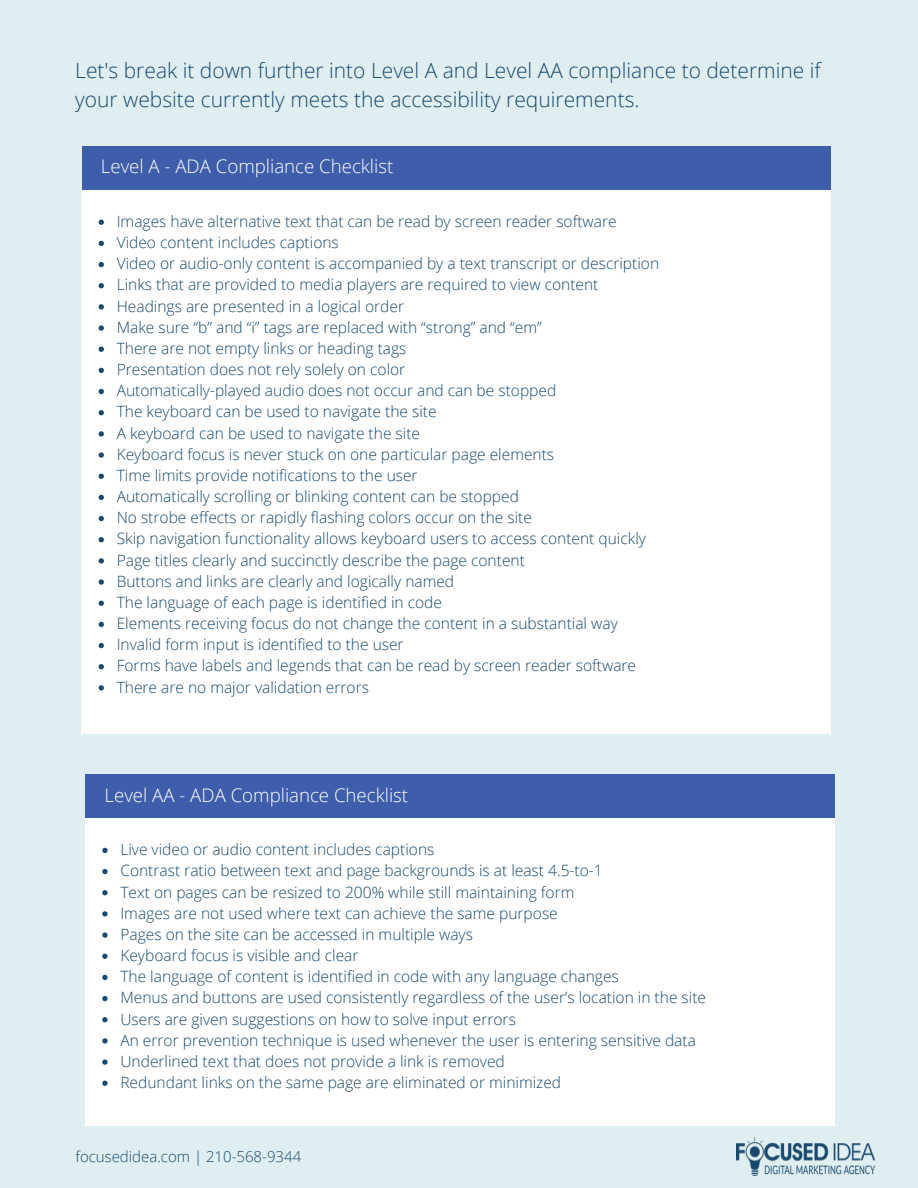
<style>
.page{position:relative;width:918px;height:1188px;background:#dfeef1}
.page>*{position:absolute;margin:0;border:0;box-sizing:border-box;transform-origin:0 0}
.t1{font:300 21px/29.2px "Open Sans";color:#18496e}
.t2{font:300 18.6px "Open Sans";color:#fff}
.t3{font:300 15.6px/21.1px "Open Sans";color:#18496e}
.t4{font:300 15px "Open Sans";color:#18496e}
</style>
<div class="page">
<div style="left:82px;top:146px;width:749px;height:88px;background:#3e5eab"></div>
<div style="left:82px;top:190px;width:749px;height:544px;background:#fff"></div>
<svg style="left:99px;top:220px;width:5px;height:5px"></svg>
<svg style="left:99px;top:241px;width:5px;height:5px"></svg>
<svg style="left:99px;top:262px;width:5px;height:5px"></svg>
<svg style="left:99px;top:283px;width:5px;height:5px"></svg>
<svg style="left:99px;top:304px;width:5px;height:6px"></svg>
<svg style="left:99px;top:325px;width:5px;height:6px"></svg>
<svg style="left:99px;top:347px;width:5px;height:5px"></svg>
<svg style="left:99px;top:368px;width:5px;height:5px"></svg>
<svg style="left:99px;top:389px;width:5px;height:5px"></svg>
<svg style="left:99px;top:410px;width:5px;height:5px"></svg>
<svg style="left:99px;top:431px;width:5px;height:6px"></svg>
<svg style="left:99px;top:452px;width:5px;height:6px"></svg>
<svg style="left:99px;top:474px;width:5px;height:5px"></svg>
<svg style="left:99px;top:495px;width:5px;height:5px"></svg>
<svg style="left:99px;top:516px;width:5px;height:5px"></svg>
<svg style="left:99px;top:537px;width:5px;height:5px"></svg>
<svg style="left:99px;top:558px;width:5px;height:6px"></svg>
<svg style="left:99px;top:579px;width:5px;height:6px"></svg>
<svg style="left:99px;top:601px;width:5px;height:5px"></svg>
<svg style="left:99px;top:622px;width:5px;height:5px"></svg>
<svg style="left:99px;top:643px;width:5px;height:5px"></svg>
<svg style="left:99px;top:664px;width:5px;height:5px"></svg>
<svg style="left:99px;top:685px;width:5px;height:6px"></svg>
<div style="left:85px;top:775px;width:750px;height:87px;background:#3e5eab"></div>
<div style="left:85px;top:818px;width:750px;height:308px;background:#fff"></div>
<svg style="left:102px;top:848px;width:6px;height:5px"></svg>
<svg style="left:102px;top:869px;width:6px;height:5px"></svg>
<svg style="left:102px;top:890px;width:6px;height:5px"></svg>
<svg style="left:102px;top:911px;width:6px;height:6px"></svg>
<svg style="left:102px;top:932px;width:6px;height:6px"></svg>
<svg style="left:102px;top:954px;width:6px;height:5px"></svg>
<svg style="left:102px;top:975px;width:6px;height:5px"></svg>
<svg style="left:102px;top:996px;width:6px;height:5px"></svg>
<svg style="left:102px;top:1017px;width:6px;height:5px"></svg>
<svg style="left:102px;top:1038px;width:6px;height:6px"></svg>
<svg style="left:102px;top:1059px;width:6px;height:6px"></svg>
<svg style="left:102px;top:1081px;width:6px;height:5px"></svg>
<img style="left:737px;top:1138px;width:137px;height:37px">
<h1 class="t1" style="left:75px;top:55px;width:747px">Let's break it down further into Level A and Level AA compliance to determine if your website currently meets the accessibility requirements.</h1>
<p class="t2" style="left:101px;top:153px;width:294px">Level A - ADA Compliance Checklist</p>
<p class="t3" style="left:117px;top:210px;width:544px">Images have alternative text that can be read by screen reader software Video content includes captions<br>Video or audio-only content is accompanied by a text transcript or description Links that are provided to media players are required to view content Headings are presented in a logical order<br>Make sure “b” and “i” tags are replaced with “strong” and “em”<br>There are not empty links or heading tags<br>Presentation does not rely solely on color<br>Automatically-played audio does not occur and can be stopped<br>The keyboard can be used to navigate the site<br>A keyboard can be used to navigate the site<br>Keyboard focus is never stuck on one particular page elements<br>Time limits provide notifications to the user<br>Automatically scrolling or blinking content can be stopped<br>No strobe effects or rapidly flashing colors occur on the site<br>Skip navigation functionality allows keyboard users to access content quickly Page titles clearly and succinctly describe the page content<br>Buttons and links are clearly and logically named<br>The language of each page is identified in code<br>Elements receiving focus do not change the content in a substantial way Invalid form input is identified to the user<br>Forms have labels and legends that can be read by screen reader software There are no major validation errors</p>
<p class="t2" style="left:105px;top:782px;width:305px">Level AA - ADA Compliance Checklist</p>
<p class="t3" style="left:120px;top:839px;width:587px">Live video or audio content includes captions<br>Contrast ratio between text and page backgrounds is at least 4.5-to-1<br>Text on pages can be resized to 200% while still maintaining form<br>Images are not used where text can achieve the same purpose<br>Pages on the site can be accessed in multiple ways<br>Keyboard focus is visible and clear<br>The language of content is identified in code with any language changes<br>Menus and buttons are used consistently regardless of the user’s location in the site Users are given suggestions on how to solve input errors<br>An error prevention technique is used whenever the user is entering sensitive data Underlined text that does not provide a link is removed<br>Redundant links on the same page are eliminated or minimized</p>
<p class="t4" style="left:76px;top:1146px;width:227px">focusedidea.com | 210-568-9344</p>
</div>
